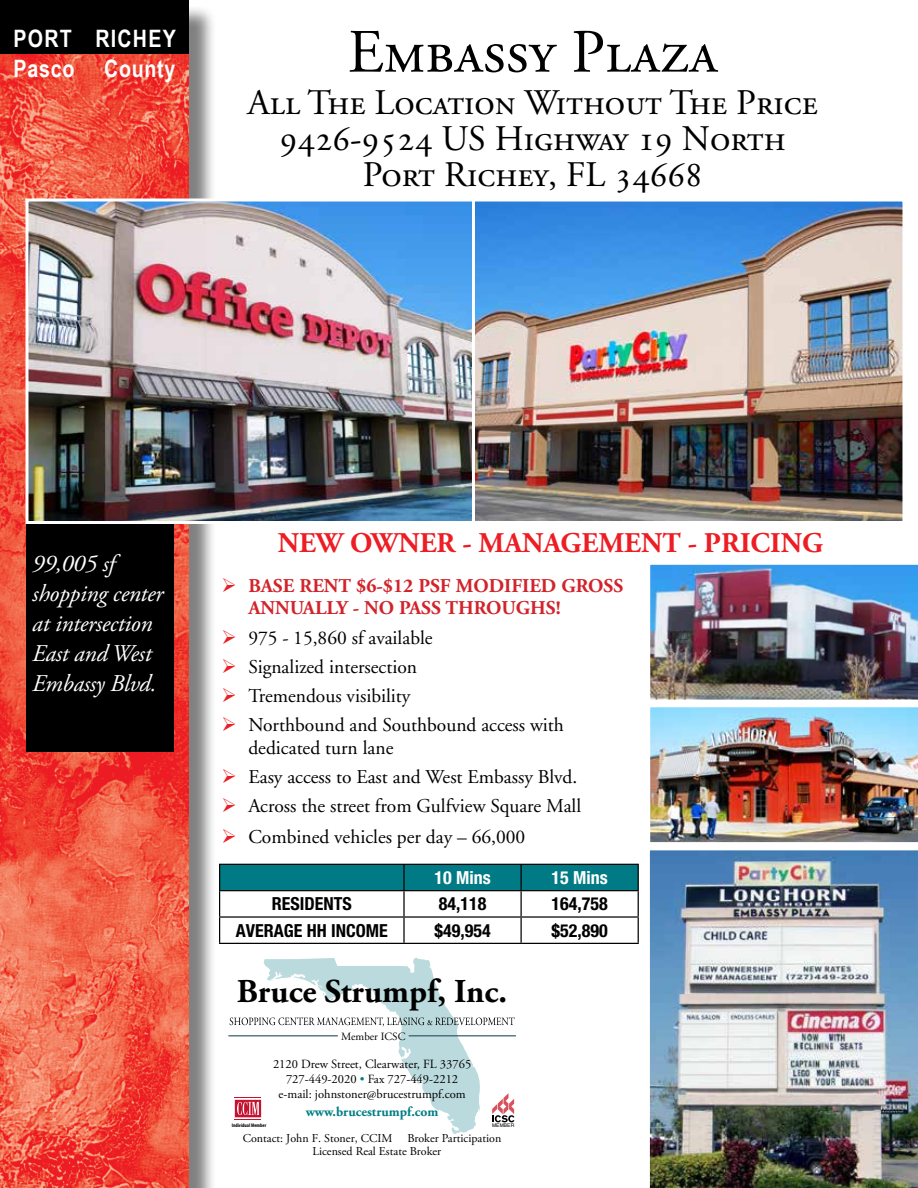
<style>
.page{position:relative;width:918px;height:1188px;background:#fff}
.page>*{position:absolute;margin:0;border:0;box-sizing:border-box;transform-origin:0 0}
.t1{font:61.5px "Adobe Garamond Pro";color:#000}
.t2{font:36px/36px "Adobe Garamond Pro";color:#000;text-align:center}
.t3{font:700 33.3px "Adobe Garamond Pro";color:#000}
.t4{font:700 28.5px "Adobe Garamond Pro";color:#ed1d24}
.t5{font:italic 24px/30px "Adobe Garamond Pro";letter-spacing:-.01em;color:#fff}
.t6{font:700 24px/30px "Arial Narrow";letter-spacing:.03em;color:#fff}
.t7{font:19.5px/22.5px "Adobe Garamond";color:#000}
.t8{font:700 19.5px/22.5px "Adobe Garamond";color:#d2232a}
.t9{font:700 condensed 18px "Helvetica Neue LT Std";color:#000}
.t10{font:700 condensed 18px "Helvetica Neue LT Std";color:#fff}
.t11{font:700 13.5px "Adobe Garamond Pro";color:#007e85}
.t12{font:12.6px/14.5px "Adobe Garamond Pro";color:#000;text-align:center}
.t13{font:12px "Adobe Garamond Pro";color:#000}
.t14{font:11.1px "Adobe Garamond Pro";color:#000}
.t15{font:700 condensed 5.25px "Myriad Pro";color:#000}
.t16{font:4.95px "Helvetica";letter-spacing:.01em;color:#000}
.s1{color:#ed1d24}
.s2{font-family:"Adobe Garamond Pro"}
.s3{color:#007e85}
</style>
<div class="page">
<div style="left:0;top:4px;width:217px;height:1184px;background:#000;opacity:.5"></div>
<img style="left:0;top:54px;width:189px;height:1134px">
<div style="left:0;top:0;width:189px;height:54px;background:#000"></div>
<div style="left:26px;top:494px;width:148px;height:257px;background:#000"></div>
<hr style="left:228px;top:1035px;width:110px;height:1px;background:#2e5563">
<hr style="left:409px;top:1035px;width:107px;height:1px;background:#2e5563">
<svg style="left:230px;top:958px;width:285px;height:176px"></svg>
<hr style="left:219px;top:943px;width:185px;height:1px;background:#000">
<hr style="left:404px;top:943px;width:117px;height:1px;background:#000">
<hr style="left:521px;top:943px;width:118px;height:1px;background:#000">
<svg style="left:219px;top:864px;width:420px;height:79px"></svg>
<img style="left:649px;top:850px;width:269px;height:338px">
<img style="left:30px;top:203px;width:442px;height:317px">
<div style="left:26px;top:199px;width:487px;height:325px;border:3px solid #fff"></div>
<img style="left:476px;top:203px;width:425px;height:317px">
<div style="left:472px;top:199px;width:433px;height:325px;border:3px solid #fff"></div>
<img style="left:650px;top:564px;width:268px;height:279px">
<p class="t6" style="left:13px;top:22px;width:164px">PORT RICHEY<br>Pasco County</p>
<h1 class="t1" style="left:348px;top:15px;width:371px">Embassy Plaza</h1>
<h2 class="t2" style="left:247px;top:86px;width:572px">All The Location Without The Price<br>9426-9524 US Highway 19 North<br>Port Richey, FL 34668</h2>
<p class="t5" style="left:32px;top:550px;width:133px">99,005 sf shopping center at intersection<br>East and West<br>Embassy Blvd.</p>
<h3 class="t4" style="left:278px;top:527px;width:547px">NEW OWNER - MANAGEMENT - PRICING</h3>
<p class="t8" style="left:248px;top:575px;width:376px;text-indent:-27px"><span class="s1">➢</span> BASE RENT $6-$12 PSF MODIFIED GROSS<br>ANNUALLY - NO PASS THROUGHS!</p>
<p class="t7" style="left:221px;top:627px;width:213px"><span class="s1">➢</span> 975 - 15,860 sf available</p>
<p class="t7" style="left:221px;top:656px;width:197px"><span class="s1">➢</span> Signalized intersection</p>
<p class="t7" style="left:221px;top:685px;width:191px"><span class="s1">➢</span> Tremendous visibility</p>
<p class="t7" style="left:248px;top:714px;width:317px;text-indent:-27px"><span class="s1">➢</span> Northbound and Southbound access with dedicated turn lane</p>
<p class="t7" style="left:221px;top:766px;width:357px"><span class="s1">➢</span> Easy access to East and West Embassy Blvd.</p>
<p class="t7" style="left:221px;top:795px;width:361px"><span class="s1">➢</span> Across the street from Gulfview Square Mall</p>
<p class="t7" style="left:221px;top:826px;width:305px"><span class="s1">➢</span> Combined vehicles per day <span class="s2">–</span> 66,000</p>
<p class="t10" style="left:434px;top:867px;width:58px">10 Mins</p>
<p class="t10" style="left:552px;top:867px;width:58px">15 Mins</p>
<p class="t9" style="left:272px;top:893px;width:81px">RESIDENTS</p>
<p class="t9" style="left:439px;top:893px;width:49px">84,118</p>
<p class="t9" style="left:552px;top:893px;width:58px">164,758</p>
<p class="t9" style="left:236px;top:919px;width:153px">AVERAGE HH INCOME</p>
<p class="t9" style="left:434px;top:919px;width:58px">$49,954</p>
<p class="t9" style="left:552px;top:919px;width:58px">$52,890</p>
<h3 class="t3" style="left:237px;top:972px;width:272px">Bruce Strumpf, Inc.</h3>
<p class="t14" style="left:341px;top:1030px;width:66px">Member ICSC</p>
<p class="t12" style="left:273px;top:1057px;width:200px">2120 Drew Street, Clearwater, FL 33765<br>727-449-2020 <span class="s3">•</span> Fax 727-449-2212 e-mail: johnstoner@brucestrumpf.com</p>
<p class="t11" style="left:306px;top:1104px;width:134px">www.brucestrumpf.com</p>
<p class="t15" style="left:232px;top:1122px;width:36px">Individual Member</p>
<p class="t16" style="left:492px;top:1122px;width:24px">MEMBER</p>
<p class="t13" style="left:243px;top:1131px;width:151px">Contact: John F. Stoner, CCIM</p>
<p class="t13" style="left:407px;top:1131px;width:95px">Broker Participation</p>
<p class="t13" style="left:312px;top:1144px;width:130px">Licensed Real Estate Broker</p>
</div>
